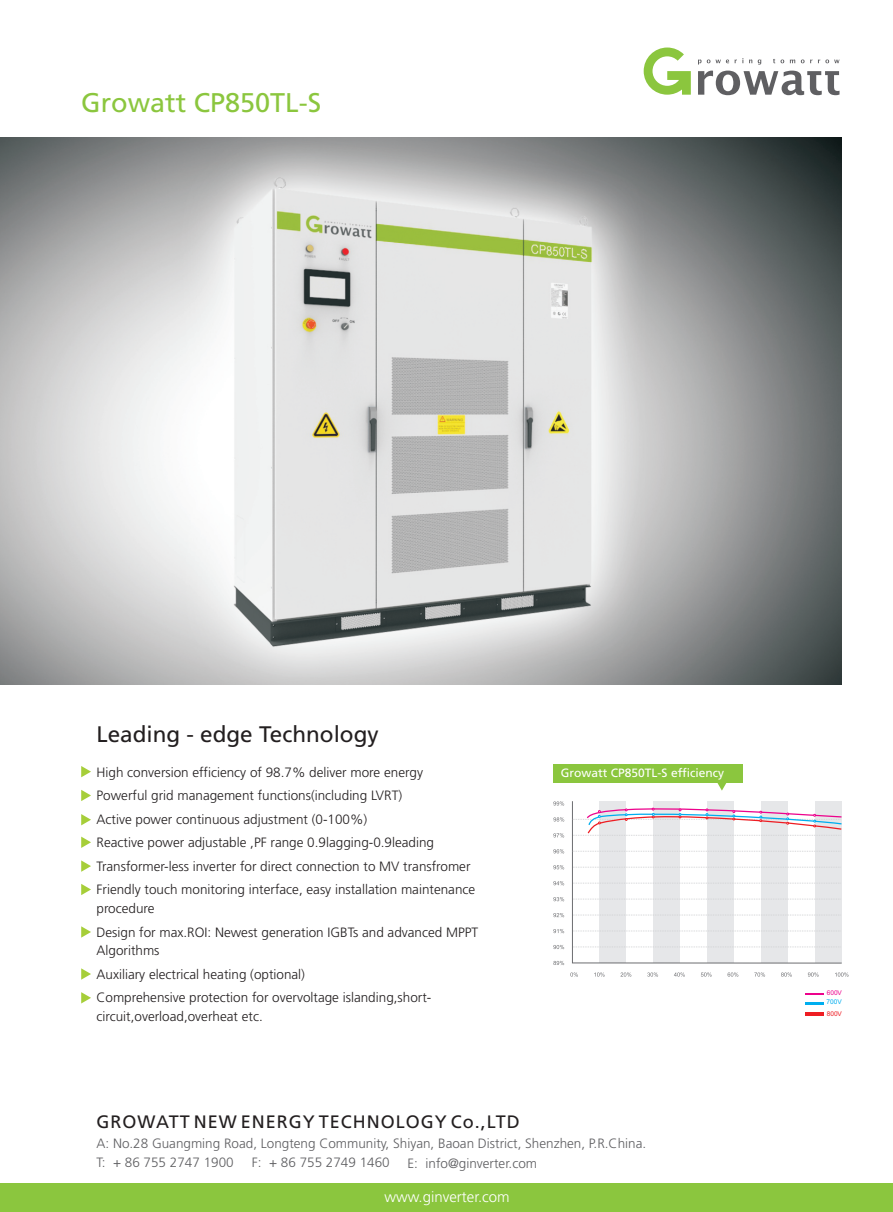
<style>
.page{position:relative;width:893px;height:1212px;background:#fff}
.page>*{position:absolute;margin:0;border:0;box-sizing:border-box;transform-origin:0 0}
.t1{font:27px "True Frutiger Roman";color:#8bc63e}
.t2{font:22.5px "True Frutiger Roman";color:#231f20}
.t3{font:18px "True Frutiger Roman";letter-spacing:.055em;color:#231f20}
.t4{font:300 15px "True Frutiger";color:#fff}
.t5{font:300 13.5px/23.5px "True Frutiger";color:#231f20}
.t6{font:300 13.5px/19.8px "True Frutiger";color:#5f5f62}
.t7{font:12px "True Frutiger Roman";color:#fff}
.t8{font:6.6px "Arial";color:#ed028c}
.t9{font:6.6px "Arial";color:#00aeef}
.t10{font:6.6px "Arial";color:#ee1d23}
</style>
<div class="page">
<svg style="left:698px;top:60px;width:3px;height:5px"></svg>
<svg style="left:707px;top:60px;width:22px;height:3px"></svg>
<svg style="left:758px;top:60px;width:3px;height:5px"></svg>
<svg style="left:773px;top:59px;width:11px;height:4px"></svg>
<svg style="left:801px;top:60px;width:11px;height:3px"></svg>
<svg style="left:818px;top:60px;width:21px;height:3px"></svg>
<svg style="left:698px;top:71px;width:141px;height:24px"></svg>
<svg style="left:644px;top:48px;width:47px;height:47px"></svg>
<div style="left:0;top:1183px;width:893px;height:29px;background:#8bc63e"></div>
<svg style="left:81px;top:766px;width:10px;height:11px"></svg>
<svg style="left:81px;top:790px;width:10px;height:11px"></svg>
<svg style="left:81px;top:814px;width:10px;height:11px"></svg>
<svg style="left:81px;top:836px;width:10px;height:12px"></svg>
<svg style="left:81px;top:860px;width:10px;height:12px"></svg>
<svg style="left:81px;top:884px;width:10px;height:11px"></svg>
<svg style="left:81px;top:926px;width:10px;height:12px"></svg>
<svg style="left:81px;top:968px;width:10px;height:12px"></svg>
<svg style="left:81px;top:992px;width:10px;height:11px"></svg>
<div style="left:553px;top:764px;width:190px;height:19px;background:#8bc63e"></div>
<svg style="left:717px;top:783px;width:10px;height:8px"></svg>
<svg style="left:553px;top:833px;width:11px;height:4px"></svg>
<svg style="left:553px;top:849px;width:11px;height:4px"></svg>
<svg style="left:553px;top:865px;width:11px;height:4px"></svg>
<svg style="left:553px;top:881px;width:11px;height:4px"></svg>
<svg style="left:553px;top:897px;width:11px;height:4px"></svg>
<svg style="left:553px;top:913px;width:11px;height:4px"></svg>
<svg style="left:553px;top:929px;width:11px;height:4px"></svg>
<svg style="left:553px;top:945px;width:11px;height:4px"></svg>
<svg style="left:553px;top:961px;width:11px;height:4px"></svg>
<svg style="left:570px;top:972px;width:8px;height:5px"></svg>
<svg style="left:594px;top:972px;width:11px;height:5px"></svg>
<svg style="left:620px;top:972px;width:11px;height:5px"></svg>
<svg style="left:647px;top:972px;width:11px;height:5px"></svg>
<svg style="left:674px;top:972px;width:11px;height:5px"></svg>
<svg style="left:701px;top:972px;width:11px;height:5px"></svg>
<svg style="left:728px;top:972px;width:10px;height:5px"></svg>
<svg style="left:754px;top:972px;width:11px;height:5px"></svg>
<svg style="left:781px;top:972px;width:11px;height:5px"></svg>
<svg style="left:808px;top:972px;width:11px;height:5px"></svg>
<svg style="left:835px;top:972px;width:13px;height:5px"></svg>
<svg style="left:572px;top:801px;width:270px;height:163px"></svg>
<svg style="left:553px;top:817px;width:11px;height:4px"></svg>
<svg style="left:553px;top:801px;width:11px;height:5px"></svg>
<svg style="left:573px;top:851px;width:268px;height:1px"></svg>
<svg style="left:573px;top:801px;width:269px;height:35px"></svg>
<hr style="left:805px;top:1012px;width:19px;height:4px;background:#ee1d23">
<hr style="left:805px;top:1001px;width:19px;height:3px;background:#00aeef">
<svg style="left:805px;top:993px;width:19px;height:2px"></svg>
<img style="left:0;top:138px;width:842px;height:547px">
<h1 class="t1" style="left:81px;top:87px;width:242px">Growatt CP850TL-S</h1>
<h2 class="t2" style="left:97px;top:721px;width:284px">Leading - edge Technology</h2>
<p class="t5" style="left:97px;top:760px;width:380px">High conversion efficiency of 98.7% deliver more energy Powerful grid management functions(including LVRT)<br>Active power continuous adjustment (0-100%)<br>Reactive power adjustable ,PF range 0.9lagging-0.9leading Transformer-less inverter for direct connection to MV transfromer Friendly touch monitoring interface, easy installation maintenance</p>
<p class="t5" style="left:97px;top:897px;width:383px">procedure<br>Design for max.ROI: Newest generation IGBTs and advanced MPPT</p>
<p class="t5" style="left:97px;top:939px;width:336px">Algorithms<br>Auxiliary electrical heating (optional)<br>Comprehensive protection for overvoltage islanding,short-</p>
<p class="t5" style="left:97px;top:1005px;width:168px">circuit,overload,overheat etc.</p>
<p class="t7" style="left:561px;top:766px;width:165px">Growatt CP850TL-S efficiency</p>
<h3 class="t3" style="left:96px;top:1111px;width:425px">GROWATT NEW ENERGY TECHNOLOGY Co.,LTD</h3>
<p class="t6" style="left:96px;top:1133px;width:551px">A: No.28 Guangming Road, Longteng Community, Shiyan, Baoan District, Shenzhen, P.R.China.<br>T: + 86 755 2747 1900</p>
<p class="t6" style="left:252px;top:1153px;width:139px">F: + 86 755 2749 1460</p>
<p class="t6" style="left:408px;top:1154px;width:131px">E: info@ginverter.com</p>
<p class="t4" style="left:384px;top:1188px;width:127px">www.ginverter.com</p>
<p class="t8" style="left:827px;top:990px;width:17px">600V</p>
<p class="t9" style="left:827px;top:1000px;width:17px">700V</p>
<p class="t10" style="left:827px;top:1011px;width:17px">800V</p>
</div>
